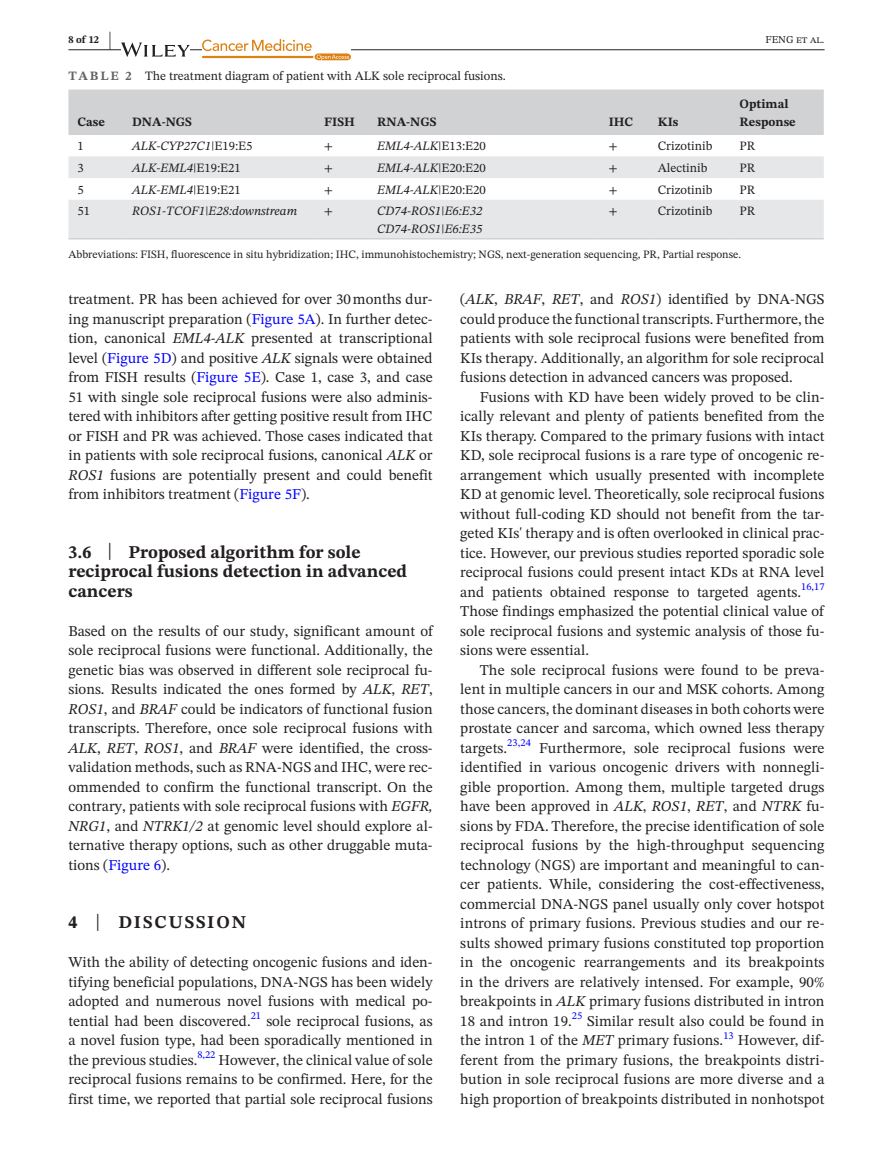
<style>
.page{position:relative;width:893px;height:1174px;background:#fff}
.page>*{position:absolute;margin:0;border:0;box-sizing:border-box;transform-origin:0 0}
.t1{font:700 18px/19.5px "STIX Two Text";color:#231f20}
.t2{font:700 18px "STIX Two Text";letter-spacing:.1em;color:#231f20}
.t3{font:15px/19.5px "STIX Two Text";color:#231f20;text-align:justify}
.t4{font:italic 12.75px/17.2px "STIX Two Text";color:#231f20}
.t5{font:12.75px "STIX Two Text";color:#231f20}
.t6{font:700 12.75px/17.2px "STIX Two Text";color:#231f20}
.t7{font:12.75px "STIX";color:#231f20}
.t8{font:11.25px "STIX Two Text";color:#231f20}
.t9{font:10.5px "STIX Two Text";letter-spacing:.005em;color:#00f}
.t10{font:10.5px "STIX Two Text";color:#231f20}
.t11{font:700 10.5px "STIX Two Text";color:#231f20}
.s1{font-size:21px}
.s2{font-weight:700;color:#636366}
.s3{font-style:normal}
.s4{color:#00f}
.s5{font-style:italic}
.s6{font-weight:400;font-size:23.7px}
</style>
<div class="page">
<hr style="left:68px;top:49px;width:756px;height:1px;background:#231f20">
<svg style="left:121px;top:43px;width:69px;height:14px"></svg>
<svg style="left:202px;top:39px;width:149px;height:21px"></svg>
<div style="left:68px;top:90px;width:756px;height:45px;background:#d1d2d4"></div>
<svg style="left:68px;top:156px;width:756px;height:82px;fill:#e6e7e9"></svg>
<hr style="left:68px;top:238px;width:55px;height:1px;background:#d1d2d4">
<hr style="left:123px;top:238px;width:192px;height:1px;background:#d1d2d4">
<hr style="left:315px;top:238px;width:53px;height:1px;background:#d1d2d4">
<hr style="left:368px;top:238px;width:232px;height:1px;background:#d1d2d4">
<hr style="left:600px;top:238px;width:49px;height:1px;background:#d1d2d4">
<hr style="left:649px;top:238px;width:81px;height:1px;background:#d1d2d4">
<hr style="left:730px;top:238px;width:94px;height:1px;background:#d1d2d4">
<p class="t11" style="left:68px;top:32px;width:44px">8 of 12 <span class="s1">|</span></p>
<p class="t10" style="left:765px;top:32px;width:60px">FENG et al.</p>
<p class="t5" style="left:68px;top:66px;width:439px"><span class="s2">TABLE 2</span> The treatment diagram of patient with ALK sole reciprocal fusions.</p>
<p class="t6" style="left:77px;top:113px;width:29px">Case</p>
<p class="t6" style="left:132px;top:113px;width:61px">DNA-NGS</p>
<p class="t6" style="left:324px;top:113px;width:32px">FISH</p>
<p class="t6" style="left:377px;top:113px;width:61px">RNA-NGS</p>
<p class="t6" style="left:609px;top:113px;width:26px">IHC</p>
<p class="t6" style="left:658px;top:113px;width:22px">KIs</p>
<p class="t6" style="left:739px;top:96px;width:58px">Optimal<br>Response</p>
<p class="t5" style="left:77px;top:137px;width:8px">1</p>
<p class="t4" style="left:132px;top:137px;width:122px">ALK-CYP27C1<span class="s3">|E19:E5</span></p>
<p class="t7" style="left:324px;top:137px;width:10px">+</p>
<p class="t4" style="left:377px;top:137px;width:110px">EML4-ALK<span class="s3">|E13:E20</span></p>
<p class="t7" style="left:609px;top:137px;width:10px">+</p>
<p class="t5" style="left:658px;top:137px;width:56px">Crizotinib</p>
<p class="t5" style="left:739px;top:137px;width:17px">PR</p>
<p class="t5" style="left:77px;top:159px;width:8px">3</p>
<p class="t4" style="left:132px;top:159px;width:110px">ALK-EML4<span class="s3">|E19:E21</span></p>
<p class="t7" style="left:324px;top:159px;width:10px">+</p>
<p class="t4" style="left:377px;top:159px;width:110px">EML4-ALK<span class="s3">|E20:E20</span></p>
<p class="t7" style="left:609px;top:159px;width:10px">+</p>
<p class="t5" style="left:658px;top:159px;width:51px">Alectinib</p>
<p class="t5" style="left:739px;top:159px;width:17px">PR</p>
<p class="t5" style="left:77px;top:180px;width:8px">5</p>
<p class="t4" style="left:132px;top:181px;width:110px">ALK-EML4<span class="s3">|E19:E21</span></p>
<p class="t7" style="left:324px;top:181px;width:10px">+</p>
<p class="t4" style="left:377px;top:181px;width:110px">EML4-ALK<span class="s3">|E20:E20</span></p>
<p class="t7" style="left:609px;top:181px;width:10px">+</p>
<p class="t5" style="left:658px;top:180px;width:56px">Crizotinib</p>
<p class="t5" style="left:739px;top:180px;width:17px">PR</p>
<p class="t5" style="left:77px;top:202px;width:14px">51</p>
<p class="t4" style="left:132px;top:202px;width:166px">ROS1-TCOF1|E28:downstream</p>
<p class="t7" style="left:324px;top:202px;width:10px">+</p>
<p class="t4" style="left:377px;top:202px;width:107px">CD74-ROS1|E6:E32<br>CD74-ROS1|E6:E35</p>
<p class="t7" style="left:609px;top:202px;width:10px">+</p>
<p class="t5" style="left:658px;top:202px;width:56px">Crizotinib</p>
<p class="t5" style="left:739px;top:202px;width:17px">PR</p>
<p class="t8" style="left:68px;top:246px;width:674px">Abbreviations: FISH, fluorescence in situ hybridization; IHC, immunohistochemistry; NGS, next-generation sequencing, PR, Partial response.</p>
<p class="t3" style="left:68px;top:289px;width:366px">treatment. PR has been achieved for over 30months dur&shy;ing manuscript preparation (<span class="s4">Figure 5A</span>). In further detec&shy;tion, canonical <span class="s5">EML4-ALK</span> presented at transcriptional level (<span class="s4">Figure 5D</span>) and positive <span class="s5">ALK</span> signals were obtained from FISH results (<span class="s4">Figure 5E</span>). Case 1, case 3, and case 51 with single sole reciprocal fusions were also adminis&shy;tered with inhibitors after getting positive result from IHC or FISH and PR was achieved. Those cases indicated that in patients with sole reciprocal fusions, canonical <span class="s5">ALK</span> or <span class="s5">ROS1</span> fusions are potentially present and could benefit from inhibitors treatment (<span class="s4">Figure 5F</span>).</p>
<p class="t1" style="left:68px;top:542px;width:340px">3.6 <span class="s6">|</span> Proposed algorithm for sole reciprocal fusions detection in advanced cancers</p>
<p class="t3" style="left:68px;top:621px;width:366px">Based on the results of our study, significant amount of sole reciprocal fusions were functional. Additionally, the genetic bias was observed in different sole reciprocal fu&shy;sions. Results indicated the ones formed by <span class="s5">ALK</span>, <span class="s5">RET</span>, <span class="s5">ROS1</span>, and <span class="s5">BRAF</span> could be indicators of functional fusion transcripts. Therefore, once sole reciprocal fusions with <span class="s5">ALK</span>, <span class="s5">RET</span>, <span class="s5">ROS1</span>, and <span class="s5">BRAF</span> were identified, the cross&shy;validation methods, such as RNA-NGS and IHC, were rec&shy;ommended to confirm the functional transcript. On the contrary, patients with sole reciprocal fusions with <span class="s5">EGFR, NRG1</span>, and <span class="s5">NTRK1/2</span> at genomic level should explore al&shy;ternative therapy options, such as other druggable muta&shy;tions (<span class="s4">Figure 6</span>).</p>
<p class="t2" style="left:68px;top:909px;width:179px">4 <span class="s6">|</span> DISCUSSION</p>
<p class="t3" style="left:68px;top:952px;width:366px">With the ability of detecting oncogenic fusions and iden&shy;tifying beneficial populations, DNA-NGS has been widely adopted and numerous novel fusions with medical po&shy;tential had been discovered.</p>
<p class="t9" style="left:251px;top:1008px;width:12px">21</p>
<p class="t3" style="left:68px;top:1011px;width:366px;text-indent:198px">sole reciprocal fusions, as a novel fusion type, had been sporadically mentioned in the previous studies.</p>
<p class="t9" style="left:197px;top:1047px;width:20px">8,22</p>
<p class="t3" style="left:68px;top:1050px;width:366px;text-indent:150px">However, the clinical value of sole reciprocal fusions remains to be confirmed. Here, for the first time, we reported that partial sole reciprocal fusions</p>
<p class="t3" style="left:460px;top:289px;width:366px">(<span class="s5">ALK</span>, <span class="s5">BRAF</span>, <span class="s5">RET</span>, and <span class="s5">ROS1</span>) identified by DNA-NGS could produce the functional transcripts. Furthermore, the patients with sole reciprocal fusions were benefited from KIs therapy. Additionally, an algorithm for sole reciprocal fusions detection in advanced cancers was proposed.</p>
<p class="t3" style="left:460px;top:387px;width:366px;text-indent:20px">Fusions with KD have been widely proved to be clin&shy;ically relevant and plenty of patients benefited from the KIs therapy. Compared to the primary fusions with intact KD, sole reciprocal fusions is a rare type of oncogenic re&shy;arrangement which usually presented with incomplete KD at genomic level. Theoretically, sole reciprocal fusions without full-coding KD should not benefit from the tar&shy;geted KIs' therapy and is often overlooked in clinical prac&shy;tice. However, our previous studies reported sporadic sole reciprocal fusions could present intact KDs at RNA level and patients obtained response to targeted agents.<sup>16,17<br></sup>Those findings emphasized the potential clinical value of sole reciprocal fusions and systemic analysis of those fu&shy;sions were essential.</p>
<p class="t3" style="left:460px;top:660px;width:366px;text-indent:19px">The sole reciprocal fusions were found to be preva&shy;lent in multiple cancers in our and MSK cohorts. Among those cancers, the dominant diseases in both cohorts were prostate cancer and sarcoma, which owned less therapy targets.</p>
<p class="t9" style="left:507px;top:735px;width:25px">23,24</p>
<p class="t3" style="left:460px;top:738px;width:366px;text-indent:79px">Furthermore, sole reciprocal fusions were identified in various oncogenic drivers with nonnegli&shy;gible proportion. Among them, multiple targeted drugs have been approved in <span class="s5">ALK</span>, <span class="s5">ROS1</span>, <span class="s5">RET</span>, and <span class="s5">NTRK</span> fu&shy;sions by FDA. Therefore, the precise identification of sole reciprocal fusions by the high-throughput sequencing technology (NGS) are important and meaningful to can&shy;cer patients. While, considering the cost-effectiveness, commercial DNA-NGS panel usually only cover hotspot introns of primary fusions. Previous studies and our re&shy;sults showed primary fusions constituted top proportion in the oncogenic rearrangements and its breakpoints in the drivers are relatively intensed. For example, 90% breakpoints in <span class="s5">ALK</span> primary fusions distributed in intron 18 and intron 19.</p>
<p class="t9" style="left:572px;top:1008px;width:12px">25</p>
<p class="t3" style="left:460px;top:1011px;width:366px;text-indent:127px">Similar result also could be found in the intron 1 of the <span class="s5">MET</span> primary fusions.</p>
<p class="t9" style="left:723px;top:1027px;width:12px">13</p>
<p class="t3" style="left:460px;top:1030px;width:366px;text-indent:278px">However, dif&shy;ferent from the primary fusions, the breakpoints distri&shy;bution in sole reciprocal fusions are more diverse and a high proportion of breakpoints distributed in nonhotspot</p>
</div>
